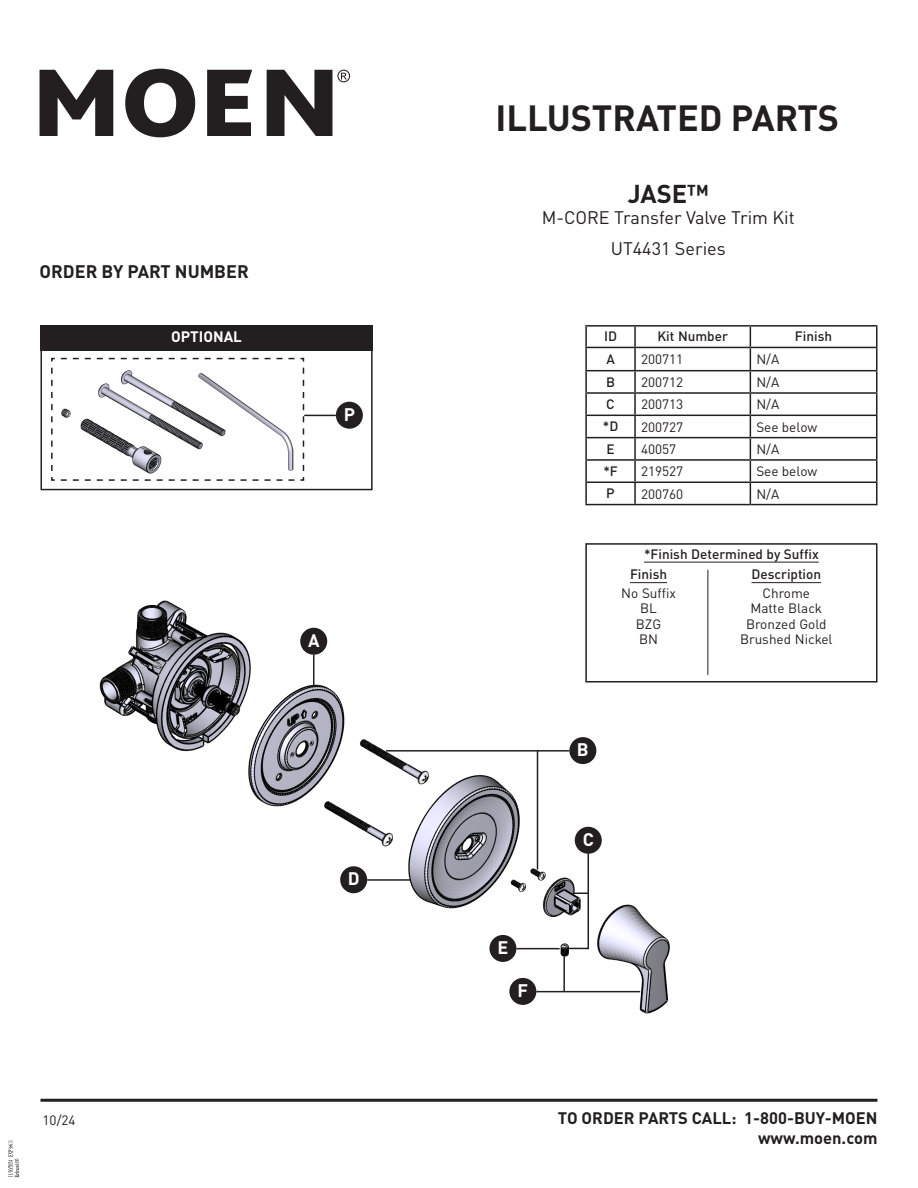
<style>
.page{position:relative;width:918px;height:1188px;background:#fff}
.page>*{position:absolute;margin:0;border:0;box-sizing:border-box;transform-origin:0 0}
.t1{font:700 36px "DIN Pro";color:#231f20}
.t2{font:700 25.5px "DIN Pro";color:#231f20}
.t3{font:18px/30.6px "DIN Pro";color:#231f20;text-align:center}
.t4{font:700 18px "DIN Pro";color:#231f20}
.t5{font:700 18px "DIN Pro";color:#fff}
.t6{font:700 16.5px/19.8px "DIN Pro";color:#231f20;text-align:right}
.t7{font:700 15px "DIN Pro";color:#fff}
.t8{font:13.5px/15.5px "DIN Pro";color:#231f20;text-align:center}
.t9{font:500 13.5px/20.5px "DIN Pro";color:#231f20}
</style>
<div class="page">
<hr style="left:40px;top:1099px;width:838px;height:3px;background:#231f20">
<svg style="left:40px;top:70px;width:73px;height:66px"></svg>
<svg style="left:125px;top:69px;width:70px;height:68px"></svg>
<svg style="left:207px;top:70px;width:45px;height:66px"></svg>
<svg style="left:267px;top:70px;width:83px;height:66px"></svg>
<img style="left:67px;top:490px;width:648px;height:524px">
<div style="left:585px;top:543px;width:293px;height:139px;border:2px solid #231f20"></div>
<hr style="left:644px;top:562px;width:175px;height:1px;background:#231f20">
<hr style="left:707px;top:570px;width:1px;height:105px;background:#231f20">
<hr style="left:630px;top:582px;width:37px;height:1px;background:#231f20">
<hr style="left:752px;top:582px;width:69px;height:1px;background:#231f20">
<hr style="left:585px;top:325px;width:50px;height:2px;background:#231f20">
<hr style="left:585px;top:327px;width:2px;height:20px;background:#231f20">
<hr style="left:635px;top:325px;width:115px;height:2px;background:#231f20">
<hr style="left:634px;top:327px;width:2px;height:20px;background:#231f20">
<hr style="left:750px;top:325px;width:127px;height:2px;background:#231f20">
<hr style="left:876px;top:327px;width:2px;height:20px;background:#231f20">
<hr style="left:585px;top:347px;width:50px;height:1px;background:#231f20">
<hr style="left:585px;top:348px;width:2px;height:22px;background:#231f20">
<hr style="left:635px;top:347px;width:115px;height:1px;background:#231f20">
<hr style="left:634px;top:348px;width:2px;height:22px;background:#231f20">
<hr style="left:750px;top:347px;width:127px;height:1px;background:#231f20">
<hr style="left:876px;top:348px;width:2px;height:22px;background:#231f20">
<hr style="left:585px;top:370px;width:50px;height:1px;background:#231f20">
<hr style="left:585px;top:371px;width:2px;height:21px;background:#231f20">
<hr style="left:635px;top:370px;width:115px;height:1px;background:#231f20">
<hr style="left:634px;top:371px;width:2px;height:21px;background:#231f20">
<hr style="left:750px;top:370px;width:127px;height:1px;background:#231f20">
<hr style="left:876px;top:371px;width:2px;height:21px;background:#231f20">
<hr style="left:585px;top:392px;width:50px;height:2px;background:#231f20">
<hr style="left:585px;top:394px;width:2px;height:21px;background:#231f20">
<hr style="left:635px;top:392px;width:115px;height:2px;background:#231f20">
<hr style="left:634px;top:394px;width:2px;height:21px;background:#231f20">
<hr style="left:750px;top:392px;width:127px;height:2px;background:#231f20">
<hr style="left:876px;top:394px;width:2px;height:21px;background:#231f20">
<hr style="left:585px;top:415px;width:50px;height:1px;background:#231f20">
<hr style="left:585px;top:416px;width:2px;height:21px;background:#231f20">
<hr style="left:635px;top:415px;width:115px;height:1px;background:#231f20">
<hr style="left:634px;top:416px;width:2px;height:21px;background:#231f20">
<hr style="left:750px;top:415px;width:127px;height:1px;background:#231f20">
<hr style="left:876px;top:416px;width:2px;height:21px;background:#231f20">
<hr style="left:585px;top:437px;width:50px;height:1px;background:#231f20">
<hr style="left:585px;top:438px;width:2px;height:21px;background:#231f20">
<hr style="left:635px;top:437px;width:115px;height:1px;background:#231f20">
<hr style="left:634px;top:438px;width:2px;height:21px;background:#231f20">
<hr style="left:750px;top:437px;width:127px;height:1px;background:#231f20">
<hr style="left:876px;top:438px;width:2px;height:21px;background:#231f20">
<hr style="left:585px;top:459px;width:50px;height:2px;background:#231f20">
<hr style="left:585px;top:461px;width:2px;height:21px;background:#231f20">
<hr style="left:635px;top:459px;width:115px;height:2px;background:#231f20">
<hr style="left:634px;top:461px;width:2px;height:21px;background:#231f20">
<hr style="left:750px;top:459px;width:127px;height:2px;background:#231f20">
<hr style="left:876px;top:461px;width:2px;height:21px;background:#231f20">
<hr style="left:585px;top:482px;width:50px;height:1px;background:#231f20">
<hr style="left:585px;top:483px;width:2px;height:21px;background:#231f20">
<hr style="left:635px;top:482px;width:115px;height:1px;background:#231f20">
<hr style="left:634px;top:483px;width:2px;height:21px;background:#231f20">
<hr style="left:750px;top:482px;width:127px;height:1px;background:#231f20">
<svg style="left:750px;top:327px;width:1px;height:177px"></svg>
<hr style="left:876px;top:483px;width:2px;height:21px;background:#231f20">
<hr style="left:585px;top:504px;width:50px;height:1px;background:#231f20">
<hr style="left:635px;top:504px;width:115px;height:1px;background:#231f20">
<hr style="left:750px;top:504px;width:127px;height:1px;background:#231f20">
<svg style="left:51px;top:357px;width:254px;height:124px"></svg>
<div style="left:340px;top:866px;width:27px;height:27px;background:#231f20;border-radius:50%"></div>
<hr style="left:367px;top:879px;width:43px;height:2px;background:#231f20">
<div style="left:336px;top:402px;width:27px;height:27px;background:#231f20;border-radius:50%"></div>
<hr style="left:304px;top:415px;width:32px;height:1px;background:#231f20">
<div style="left:489px;top:935px;width:27px;height:27px;background:#231f20;border-radius:50%"></div>
<hr style="left:516px;top:948px;width:44px;height:1px;background:#231f20">
<div style="left:509px;top:978px;width:27px;height:27px;background:#231f20;border-radius:50%"></div>
<hr style="left:536px;top:991px;width:104px;height:1px;background:#231f20">
<div style="left:569px;top:737px;width:27px;height:27px;background:#231f20;border-radius:50%"></div>
<hr style="left:386px;top:750px;width:183px;height:2px;background:#231f20">
<div style="left:300px;top:628px;width:27px;height:27px;background:#231f20;border-radius:50%"></div>
<hr style="left:313px;top:655px;width:1px;height:31px;background:#231f20">
<div style="left:575px;top:827px;width:27px;height:27px;background:#231f20;border-radius:50%"></div>
<hr style="left:588px;top:854px;width:1px;height:95px;background:#231f20">
<hr style="left:537px;top:751px;width:1px;height:119px;background:#231f20">
<hr style="left:563px;top:956px;width:2px;height:35px;background:#231f20">
<svg style="left:568px;top:948px;width:20px;height:1px"></svg>
<svg style="left:574px;top:893px;width:14px;height:1px"></svg>
<div style="left:41px;top:325px;width:332px;height:165px;border:2px solid #231f20"></div>
<div style="left:41px;top:325px;width:332px;height:26px;background:#231f20"></div>
<svg style="left:8px;top:1140px;width:11px;height:37px"></svg>
<h1 class="t1" style="left:496px;top:90px;width:345px">ILLUSTRATED PARTS</h1>
<h3 class="t4" style="left:40px;top:257px;width:211px">ORDER BY PART NUMBER</h3>
<p class="t7" style="left:171px;top:325px;width:72px">OPTIONAL</p>
<h3 class="t5" style="left:344px;top:400px;width:13px">P</h3>
<h3 class="t5" style="left:308px;top:626px;width:13px">A</h3>
<h3 class="t5" style="left:348px;top:865px;width:13px">D</h3>
<h2 class="t2" style="left:628px;top:174px;width:83px">JASE™</h2>
<h3 class="t3" style="left:542px;top:201px;width:255px">M-CORE Transfer Valve Trim Kit<br>UT4431 Series</h3>
<p class="t9" style="left:604px;top:325px;width:14px">ID</p>
<p class="t9" style="left:657px;top:325px;width:72px">Kit Number</p>
<p class="t9" style="left:795px;top:325px;width:39px">Finish</p>
<p class="t9" style="left:606px;top:347px;width:10px">A</p>
<p class="t8" style="left:641px;top:350px;width:44px">200711</p>
<p class="t8" style="left:756px;top:350px;width:24px">N/A</p>
<p class="t9" style="left:606px;top:370px;width:10px">B</p>
<p class="t8" style="left:641px;top:374px;width:44px">200712</p>
<p class="t8" style="left:756px;top:374px;width:24px">N/A</p>
<p class="t9" style="left:606px;top:392px;width:10px">C</p>
<p class="t8" style="left:641px;top:396px;width:44px">200713</p>
<p class="t8" style="left:756px;top:396px;width:24px">N/A</p>
<p class="t9" style="left:603px;top:415px;width:17px">*D</p>
<p class="t8" style="left:641px;top:418px;width:44px">200727</p>
<p class="t8" style="left:756px;top:418px;width:62px">See below</p>
<p class="t9" style="left:606px;top:437px;width:10px">E</p>
<p class="t8" style="left:641px;top:440px;width:37px">40057</p>
<p class="t8" style="left:756px;top:440px;width:24px">N/A</p>
<p class="t9" style="left:603px;top:459px;width:16px">*F</p>
<p class="t8" style="left:641px;top:463px;width:44px">219527</p>
<p class="t8" style="left:756px;top:463px;width:62px">See below</p>
<p class="t9" style="left:606px;top:482px;width:10px">P</p>
<p class="t8" style="left:641px;top:485px;width:44px">200760</p>
<p class="t8" style="left:756px;top:485px;width:24px">N/A</p>
<p class="t9" style="left:630px;top:542px;width:190px;text-indent:14px">*Finish Determined by Suffix<br>Finish</p>
<p class="t8" style="left:621px;top:584px;width:56px">No Suffix<br>BL<br>BZG<br>BN</p>
<p class="t9" style="left:752px;top:563px;width:71px">Description</p>
<p class="t8" style="left:740px;top:584px;width:94px">Chrome<br>Matte Black<br>Bronzed Gold<br>Brushed Nickel</p>
<h3 class="t5" style="left:498px;top:934px;width:12px">E</h3>
<h3 class="t5" style="left:518px;top:977px;width:12px">F</h3>
<h3 class="t5" style="left:577px;top:736px;width:13px">B</h3>
<h3 class="t5" style="left:583px;top:825px;width:13px">C</h3>
<p class="t8" style="left:43px;top:1112px;width:34px">10/24</p>
<p class="t6" style="left:558px;top:1107px;width:321px">TO ORDER PARTS CALL: 1-800-BUY-MOEN www.moen.com</p>
</div>
